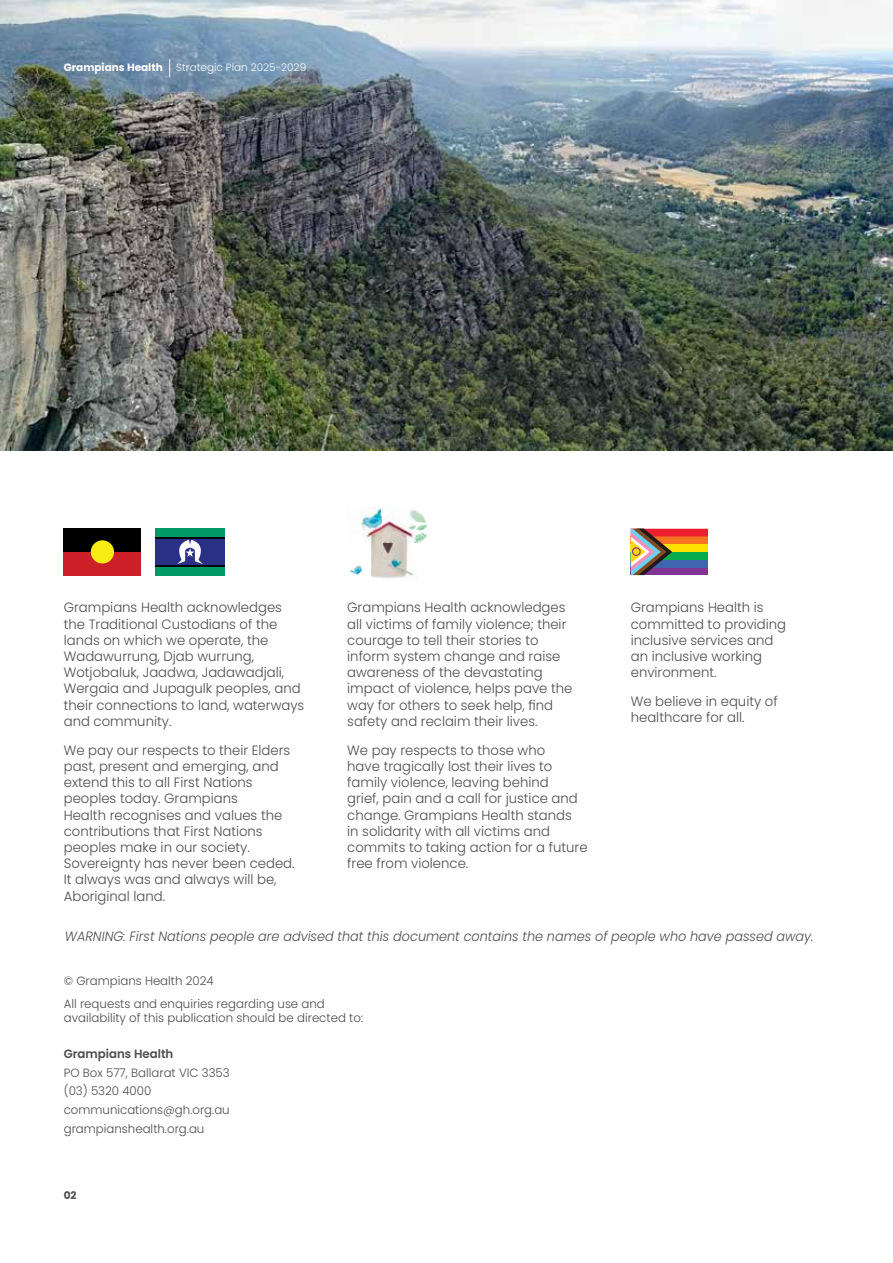
<style>
.page{position:relative;width:893px;height:1263px;background:#fff}
.page>*{position:absolute;margin:0;border:0;box-sizing:border-box;transform-origin:0 0}
.t1{font:300 13.5px/16.2px "Poppins";color:#4d4d4f}
.t2{font:italic 300 13.5px "Poppins";color:#4d4d4f;scale:.95 1}
.t3{font:300 12px/18.6px "Poppins";color:#4d4d4f}
.t4{font:600 12px "Poppins";color:#4d4d4f}
.t5{font:300 10.5px "Poppins";color:#fff}
.t6{font:700 10.5px "Poppins";color:#fff}
.t7{font:700 10.5px "Poppins";color:#4d4d4f}
</style>
<div class="page">
<img style="left:0;top:0;width:893px;height:451px">
<svg style="left:169px;top:60px;width:1px;height:17px"></svg>
<div style="left:64px;top:529px;width:77px;height:46px;background:#000"></div>
<div style="left:64px;top:552px;width:77px;height:23px;background:#cb2027"></div>
<div style="left:91px;top:540px;width:23px;height:23px;background:#f7ec13;border-radius:50%"></div>
<div style="left:155px;top:567px;width:70px;height:8px;background:#019966"></div>
<div style="left:155px;top:529px;width:70px;height:8px;background:#019966"></div>
<hr style="left:155px;top:537px;width:70px;height:2px;background:#000">
<hr style="left:155px;top:565px;width:70px;height:2px;background:#000">
<div style="left:155px;top:539px;width:70px;height:26px;background:#2b3087"></div>
<svg style="left:177px;top:540px;width:26px;height:24px"></svg>
<img style="left:350px;top:507px;width:67px;height:72px">
<img style="left:417px;top:511px;width:11px;height:33px">
<svg style="left:631px;top:529px;width:77px;height:46px;background:#98755f"></svg>
<p class="t6" style="left:64px;top:62px;width:100px">Grampians Health</p>
<p class="t5" style="left:176px;top:62px;width:132px">Strategic Plan 2025-2029</p>
<p class="t1" style="left:64px;top:600px;width:242px">Grampians Health acknowledges the Traditional Custodians of the lands on which we operate, the<br>Wadawurrung, Djab wurrung,<br>Wotjobaluk, Jaadwa, Jadawadjali,<br>Wergaia and Jupagulk peoples, and their connections to land, waterways and community.</p>
<p class="t1" style="left:64px;top:742px;width:232px">We pay our respects to their Elders past, present and emerging, and extend this to all First Nations peoples today. Grampians<br>Health recognises and values the contributions that First Nations peoples make in our society.<br>Sovereignty has never been ceded.<br>It always was and always will be,<br>Aboriginal land.</p>
<p class="t1" style="left:347px;top:600px;width:227px">Grampians Health acknowledges all victims of family violence; their courage to tell their stories to inform system change and raise awareness of the devastating impact of violence, helps pave the way for others to seek help, find safety and reclaim their lives.</p>
<p class="t1" style="left:347px;top:742px;width:242px">We pay respects to those who<br>have tragically lost their lives to family violence, leaving behind<br>grief, pain and a call for justice and change. Grampians Health stands<br>in solidarity with all victims and commits to taking action for a future free from violence.</p>
<p class="t1" style="left:631px;top:600px;width:157px">Grampians Health is committed to providing inclusive services and an inclusive working environment.</p>
<p class="t1" style="left:631px;top:693px;width:148px">We believe in equity of healthcare for all.</p>
<p class="t2" style="left:65px;top:928px;width:790px">WARNING: First Nations people are advised that this document contains the names of people who have passed away.</p>
<p class="t3" style="left:64px;top:969px;width:263px;line-height:23px">© Grampians Health 2024<br>All requests and enquiries regarding use and</p>
<p class="t3" style="left:64px;top:1009px;width:301px">availability of this publication should be directed to:</p>
<p class="t4" style="left:64px;top:1047px;width:111px">Grampians Health</p>
<p class="t3" style="left:64px;top:1063px;width:167px">PO Box 577, Ballarat VIC 3353 (03) 5320 4000 communications@gh.org.au grampianshealth.org.au</p>
<p class="t7" style="left:64px;top:1189px;width:14px">02</p>
</div>
